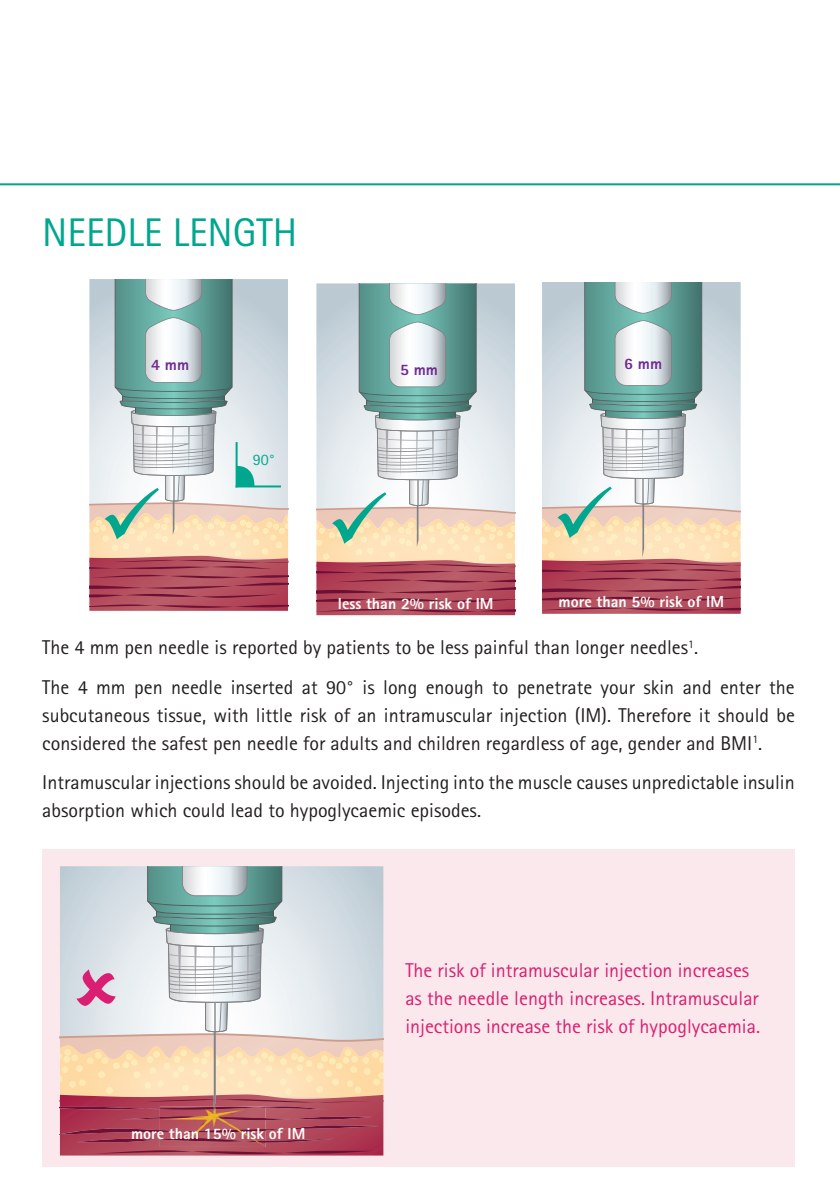
<style>
.page{position:relative;width:840px;height:1191px;background:#fff}
.page>*{position:absolute;margin:0;border:0;box-sizing:border-box;transform-origin:0 0}
.t1{font:40px "Rotis Sans Serif Pro";color:#00a78e}
.t2{font:20px/28px "Rotis Sans Serif Pro";color:#231f20}
.t3{font:20px/28px "Rotis Sans Serif Pro";color:#da1e71}
.t4{font:800 16px "Rotis Sans Serif Pro";color:#fff}
.t5{font:800 16px "Rotis Sans Serif Pro";color:#702b91}
.t6{font:16px "Rotis Sans Serif Pro";color:#00a78e}
</style>
<div class="page">
<div style="left:42px;top:849px;width:752px;height:317px;background:#fbe8ec"></div>
<hr style="left:0;top:183px;width:839px;height:2px;background:#00a78e">
<svg style="left:89px;top:604px;width:199px;height:4px"></svg>
<svg style="left:89px;top:575px;width:199px;height:23px;background:#a74357"></svg>
<svg style="left:316px;top:609px;width:198px;height:3px"></svg>
<svg style="left:316px;top:579px;width:198px;height:23px;background:#a74356"></svg>
<svg style="left:542px;top:607px;width:198px;height:4px"></svg>
<svg style="left:542px;top:578px;width:198px;height:23px;background:#a74256"></svg>
<svg style="left:60px;top:866px;width:323px;height:289px;background:#cebab8"></svg>
<svg style="left:89px;top:279px;width:199px;height:290px;background:#c4cbc6"></svg>
<svg style="left:316px;top:283px;width:198px;height:290px;background:#c6ccc7"></svg>
<svg style="left:542px;top:282px;width:198px;height:290px;background:#c6ccc7"></svg>
<h1 class="t1" style="left:42px;top:209px;width:256px">NEEDLE LENGTH</h1>
<p class="t5" style="left:151px;top:355px;width:39px">4 mm</p>
<p class="t6" style="left:252px;top:450px;width:24px">90°</p>
<p class="t5" style="left:400px;top:359px;width:39px">5 mm</p>
<p class="t5" style="left:624px;top:353px;width:39px">6 mm</p>
<p class="t4" style="left:558px;top:592px;width:167px">more than 5% risk of IM</p>
<p class="t2" style="left:42px;top:628px;width:753px;line-height:39.4px">The 4 mm pen needle is reported by patients to be less painful than longer needles<sup>1</sup>.<br>The 4 mm pen needle inserted at 90° is long enough to penetrate your skin and enter the</p>
<p class="t2" style="left:42px;top:701px;width:753px">subcutaneous tissue, with little risk of an intramuscular injection (IM). Therefore it should be considered the safest pen needle for adults and children regardless of age, gender and BMI<sup>1</sup>.</p>
<p class="t2" style="left:42px;top:768px;width:753px">Intramuscular injections should be avoided. Injecting into the muscle causes unpredictable insulin absorption which could lead to hypoglycaemic episodes.</p>
<p class="t4" style="left:338px;top:593px;width:157px">less than 2% risk of IM</p>
<p class="t4" style="left:131px;top:1123px;width:176px">more than 15% risk of IM</p>
<p class="t3" style="left:405px;top:956px;width:356px">The risk of intramuscular injection increases as the needle length increases. Intramuscular injections increase the risk of hypoglycaemia.</p>
</div>
